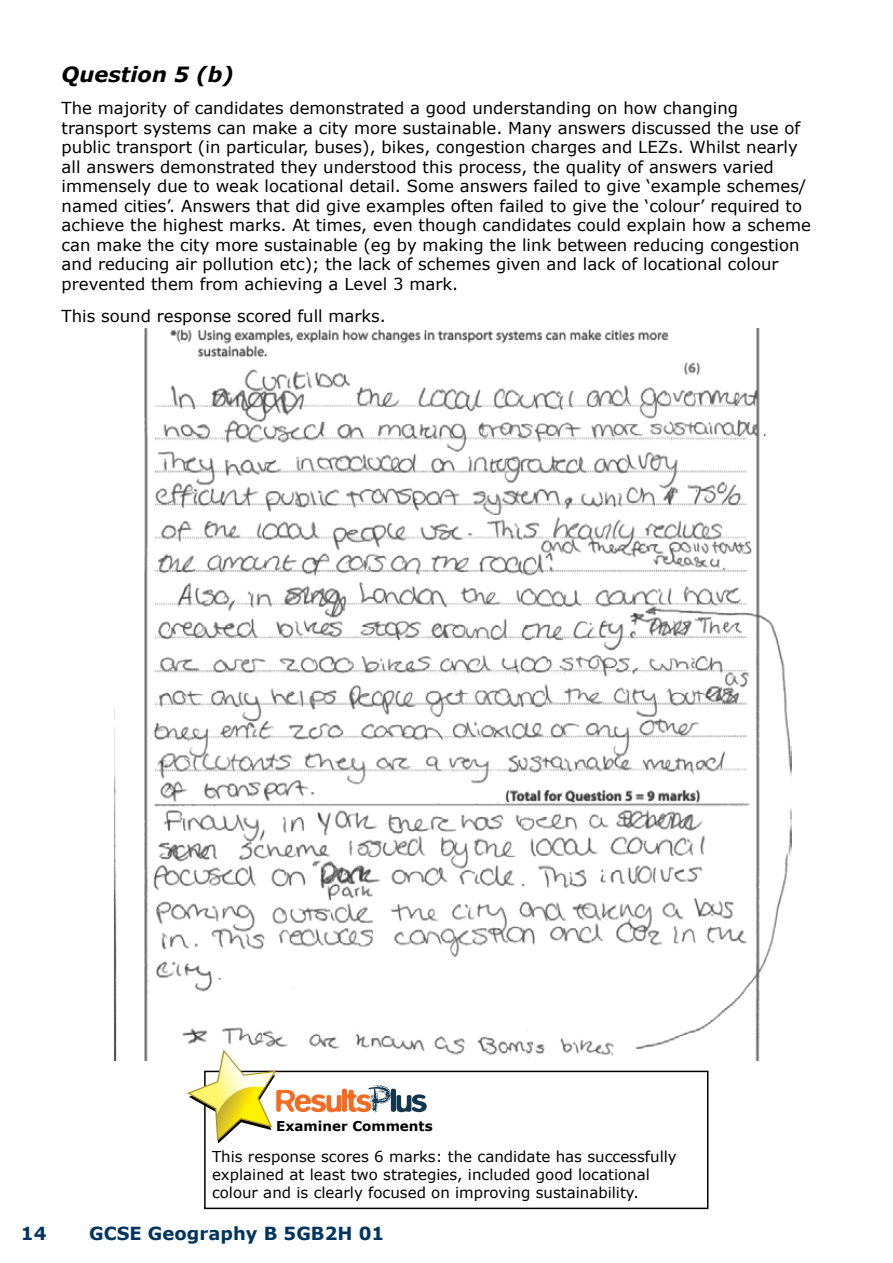
<style>
.page{position:relative;width:893px;height:1263px;background:#fff}
.page>*{position:absolute;margin:0;border:0;box-sizing:border-box;transform-origin:0 0}
.t1{font:italic 700 21px "Verdana";color:#000}
.t2{font:700 18px "Verdana";color:#00355f}
.t3{font:16.5px/19.5px "Verdana";color:#000}
.t4{font:15px/18px "Verdana";color:#000}
.t5{font:700 13.5px "Verdana";color:#000}
</style>
<div class="page">
<img style="left:113px;top:328px;width:679px;height:733px">
<div style="left:204px;top:1071px;width:504px;height:138px;border:2px solid #000"></div>
<svg style="left:185px;top:1049px;width:242px;height:94px"></svg>
<p class="t1" style="left:62px;top:59px;width:174px">Question 5 (b)</p>
<p class="t3" style="left:62px;top:98px;width:751px">The majority of candidates demonstrated a good understanding on how changing transport systems can make a city more sustainable. Many answers discussed the use of public transport (in particular, buses), bikes, congestion charges and LEZs. Whilst nearly all answers demonstrated they understood this process, the quality of answers varied immensely due to weak locational detail. Some answers failed to give ‘example schemes/ named cities’. Answers that did give examples often failed to give the ‘colour’ required to achieve the highest marks. At times, even though candidates could explain how a scheme can make the city more sustainable (eg by making the link between reducing congestion and reducing air pollution etc); the lack of schemes given and lack of locational colour prevented them from achieving a Level 3 mark.</p>
<p class="t3" style="left:62px;top:306px;width:326px">This sound response scored full marks.</p>
<p class="t5" style="left:276px;top:1117px;width:158px">Examiner Comments</p>
<p class="t4" style="left:212px;top:1147px;width:466px">This response scores 6 marks: the candidate has successfully explained at least two strategies, included good locational colour and is clearly focused on improving sustainability.</p>
<p class="t2" style="left:21px;top:1221px;width:27px">14</p>
<p class="t2" style="left:89px;top:1221px;width:297px">GCSE Geography B 5GB2H 01</p>
</div>
